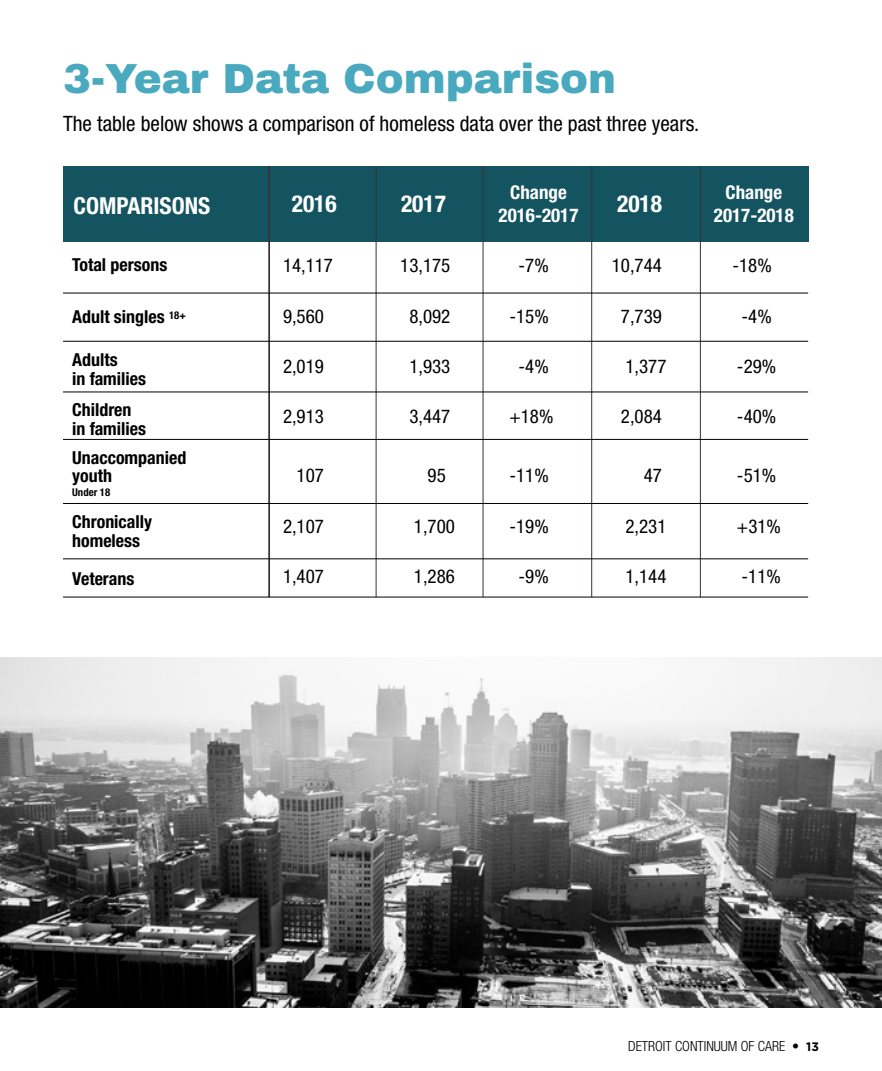
<style>
.page{position:relative;width:882px;height:1071px;background:#fff}
.page>*{position:absolute;margin:0;border:0;box-sizing:border-box;transform-origin:0 0}
.t1{font:900 42px "Archivo";color:#49a9be}
.t2{font:700 condensed 23.45px "Helvetica Neue";color:#fff}
.t3{font:condensed 21.18px "Helvetica Neue";color:#000}
.t4{font:condensed 18.9px "Helvetica Neue";color:#000}
.t5{font:700 condensed 18.9px/22.4px "Helvetica Neue";color:#fff;text-align:center}
.t6{font:700 condensed 17.85px/19.8px "Helvetica Neue";color:#000}
.t7{font:300 condensed 14px "Helvetica Neue";color:#000}
.t8{font:700 condensed 10.67px "Helvetica Neue";color:#000}
.s1{font-family:"Gotham";font-weight:700;font-stretch:normal;font-size:12.25px}
</style>
<div class="page">
<div style="left:63px;top:166px;width:745px;height:76px;background:#135460"></div>
<hr style="left:268px;top:166px;width:2px;height:431px;background:#402d39">
<hr style="left:376px;top:166px;width:1px;height:431px;background:#402d39">
<hr style="left:483px;top:166px;width:1px;height:431px;background:#402d39">
<hr style="left:591px;top:166px;width:1px;height:431px;background:#402d39">
<hr style="left:700px;top:166px;width:1px;height:431px;background:#402d39">
<hr style="left:63px;top:293px;width:745px;height:1px;background:#000">
<hr style="left:63px;top:341px;width:745px;height:1px;background:#000">
<hr style="left:63px;top:392px;width:745px;height:1px;background:#000">
<hr style="left:63px;top:439px;width:745px;height:1px;background:#000">
<hr style="left:63px;top:503px;width:745px;height:1px;background:#000">
<hr style="left:63px;top:558px;width:745px;height:1px;background:#000">
<hr style="left:63px;top:597px;width:745px;height:1px;background:#000">
<img style="left:0;top:658px;width:882px;height:350px">
<h1 class="t1" style="left:63px;top:53px;width:555px">3-Year Data Comparison</h1>
<p class="t3" style="left:63px;top:111px;width:638px">The table below shows a comparison of homeless data over the past three years.</p>
<p class="t5" style="left:499px;top:181px;width:81px">Change<br>2016-2017</p>
<p class="t5" style="left:714px;top:181px;width:81px">Change<br>2017-2018</p>
<p class="t2" style="left:74px;top:191px;width:138px">COMPARISONS</p>
<p class="t2" style="left:292px;top:189px;width:46px">2016</p>
<p class="t2" style="left:401px;top:189px;width:46px">2017</p>
<p class="t2" style="left:617px;top:189px;width:46px">2018</p>
<p class="t6" style="left:72px;top:255px;width:97px">Total persons</p>
<p class="t6" style="left:72px;top:306px;width:115px">Adult singles <sup>18+</sup></p>
<p class="t6" style="left:72px;top:349px;width:75px">Adults<br>in families</p>
<p class="t6" style="left:72px;top:400px;width:75px;line-height:19.2px">Children in families</p>
<p class="t6" style="left:72px;top:448px;width:116px;line-height:17.8px">Unaccompanied youth</p>
<p class="t8" style="left:72px;top:486px;width:39px">Under 18</p>
<p class="t6" style="left:72px;top:511px;width:81px">Chronically homeless</p>
<p class="t6" style="left:72px;top:569px;width:64px">Veterans</p>
<p class="t4" style="left:283px;top:255px;width:52px">14,117</p>
<p class="t4" style="left:400px;top:255px;width:52px">13,175</p>
<p class="t4" style="left:519px;top:255px;width:32px">-7%</p>
<p class="t4" style="left:612px;top:255px;width:52px">10,744</p>
<p class="t4" style="left:732px;top:255px;width:41px">-18%</p>
<p class="t4" style="left:283px;top:305px;width:42px">9,560</p>
<p class="t4" style="left:409px;top:305px;width:42px">8,092</p>
<p class="t4" style="left:509px;top:305px;width:41px">-15%</p>
<p class="t4" style="left:621px;top:305px;width:42px">7,739</p>
<p class="t4" style="left:742px;top:305px;width:32px">-4%</p>
<p class="t4" style="left:283px;top:356px;width:42px">2,019</p>
<p class="t4" style="left:409px;top:356px;width:42px">1,933</p>
<p class="t4" style="left:519px;top:356px;width:32px">-4%</p>
<p class="t4" style="left:626px;top:356px;width:42px">1,377</p>
<p class="t4" style="left:737px;top:356px;width:41px">-29%</p>
<p class="t4" style="left:283px;top:406px;width:42px">2,913</p>
<p class="t4" style="left:409px;top:406px;width:42px">3,447</p>
<p class="t4" style="left:509px;top:406px;width:46px">+18%</p>
<p class="t4" style="left:621px;top:406px;width:42px">2,084</p>
<p class="t4" style="left:737px;top:406px;width:41px">-40%</p>
<p class="t4" style="left:297px;top:464px;width:29px">107</p>
<p class="t4" style="left:428px;top:464px;width:20px">95</p>
<p class="t4" style="left:509px;top:464px;width:41px">-11%</p>
<p class="t4" style="left:644px;top:464px;width:20px">47</p>
<p class="t4" style="left:737px;top:464px;width:41px">-51%</p>
<p class="t4" style="left:283px;top:515px;width:42px">2,107</p>
<p class="t4" style="left:414px;top:515px;width:42px">1,700</p>
<p class="t4" style="left:509px;top:515px;width:41px">-19%</p>
<p class="t4" style="left:626px;top:515px;width:42px">2,231</p>
<p class="t4" style="left:737px;top:515px;width:46px">+31%</p>
<p class="t4" style="left:283px;top:566px;width:42px">1,407</p>
<p class="t4" style="left:414px;top:566px;width:42px">1,286</p>
<p class="t4" style="left:519px;top:566px;width:32px">-9%</p>
<p class="t4" style="left:626px;top:566px;width:42px">1,144</p>
<p class="t4" style="left:742px;top:566px;width:41px">-11%</p>
<p class="t7" style="left:628px;top:1038px;width:192px">DETROIT CONTINUUM OF CARE • <span class="s1">13</span></p>
</div>
